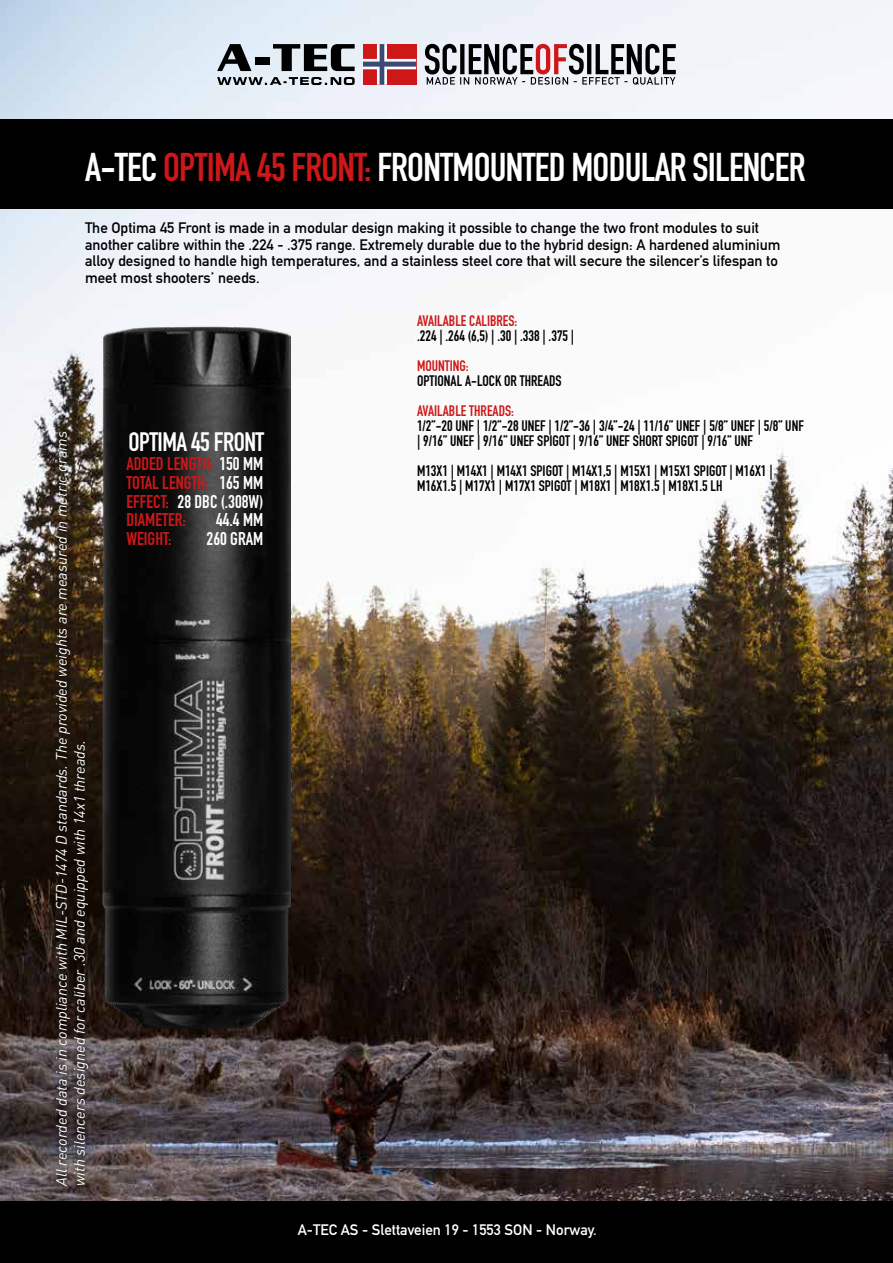
<style>
.page{position:relative;width:893px;height:1263px;background:#fff}
.page>*{position:absolute;margin:0;border:0;box-sizing:border-box;transform-origin:0 0}
.t1{font:39.6px "DIN Engschrift Std";letter-spacing:-.02em;color:#fff}
.t2{font:26.25px "DIN Engschrift Std";letter-spacing:-.02em;color:#fff}
.t3{font:18.15px/18.8px "DIN Engschrift Std";color:#cd1719;text-align:justify}
.t4{font:18.15px "DIN Engschrift Std";color:#fff}
.t5{font:15px/16.5px "DIN Mittelschrift Std";color:#000}
.t6{font:15px/15px "DIN Engschrift Std";color:#000}
.t7{font:italic 15px/18px "DIN Pro";color:#fff}
.t8{font:15px "DIN Engschrift Std";color:#cd1719}
.t9{font:15px "DIN Mittelschrift Std";color:#fff}
.s1{color:#cd1719}
.s2{color:#fff}
</style>
<div class="page">
<img style="left:0;top:0;width:893px;height:1201px">
<img style="left:103px;top:326px;width:187px;height:702px">
<div style="left:0;top:119px;width:893px;height:89px;background:#000"></div>
<div style="left:0;top:1201px;width:893px;height:62px;background:#000"></div>
<svg style="left:425px;top:44px;width:251px;height:41px"></svg>
<svg style="left:363px;top:44px;width:53px;height:41px;background:#b94d57"></svg>
<svg style="left:217px;top:44px;width:34px;height:27px"></svg>
<div style="left:255px;top:58px;width:15px;height:7px;background:#000"></div>
<svg style="left:273px;top:44px;width:82px;height:27px;background:#6b6f73"></svg>
<svg style="left:217px;top:77px;width:138px;height:8px"></svg>
<div style="left:51px;top:427px;width:41px;height:763px;background:#000;opacity:.75"></div>
<h1 class="t1" style="left:85px;top:143px;width:722px">A-TEC <span class="s1">OPTIMA 45 FRONT:</span> FRONTMOUNTED MODULAR SILENCER</h1>
<p class="t5" style="left:85px;top:220px;width:697px">The Optima 45 Front is made in a modular design making it possible to change the two front modules to suit another calibre within the .224 - .375 range. Extremely durable due to the hybrid design: A hardened aluminium alloy designed to handle high temperatures, and a stainless steel core that will secure the silencer’s lifespan to meet most shooters’ needs.</p>
<p class="t7" style="left:51px;top:1186px;width:756px;rotate:-90deg">All recorded data is in compliance with MIL-STD-1474 D standards. The provided weights are measured in metric grams with silencers designed for caliber .30 and equipped with 14x1 threads.</p>
<h2 class="t2" style="left:128px;top:427px;width:137px">OPTIMA 45 FRONT</h2>
<p class="t3" style="left:126px;top:454px;width:139px">ADDED LENGTH: <span class="s2">150 MM </span>TOTAL LENGTH: <span class="s2">165 MM </span>EFFECT: <span class="s2">28 DBC (.308W)<br></span>DIAMETER:</p>
<p class="t4" style="left:216px;top:509px;width:49px">44.4 MM</p>
<p class="t3" style="left:126px;top:529px;width:47px">WEIGHT:</p>
<p class="t4" style="left:207px;top:528px;width:58px">260 GRAM</p>
<p class="t8" style="left:417px;top:312px;width:102px">AVAILABLE CALIBRES:</p>
<p class="t6" style="left:417px;top:328px;width:159px">.224 | .264 (6,5) | .30 | .338 | .375 |</p>
<p class="t8" style="left:417px;top:357px;width:53px">MOUNTING:</p>
<p class="t6" style="left:417px;top:373px;width:146px">OPTIONAL A-LOCK OR THREADS</p>
<p class="t8" style="left:417px;top:402px;width:98px">AVAILABLE THREADS:</p>
<p class="t6" style="left:417px;top:418px;width:388px">1/2”-20 UNF | 1/2”-28 UNEF | 1/2”-36 | 3/4”-24 | 11/16” UNEF | 5/8” UNEF | 5/8” UNF | 9/16” UNEF | 9/16” UNEF SPIGOT | 9/16” UNEF SHORT SPIGOT | 9/16” UNF</p>
<p class="t6" style="left:417px;top:463px;width:357px">M13X1 | M14X1 | M14X1 SPIGOT | M14X1,5 | M15X1 | M15X1 SPIGOT | M16X1 |<br>M16X1.5 | M17X1 | M17X1 SPIGOT | M18X1 | M18X1.5 | M18X1.5 LH</p>
<p class="t9" style="left:298px;top:1221px;width:300px">A-TEC AS - Slettaveien 19 - 1553 SON - Norway.</p>
</div>
